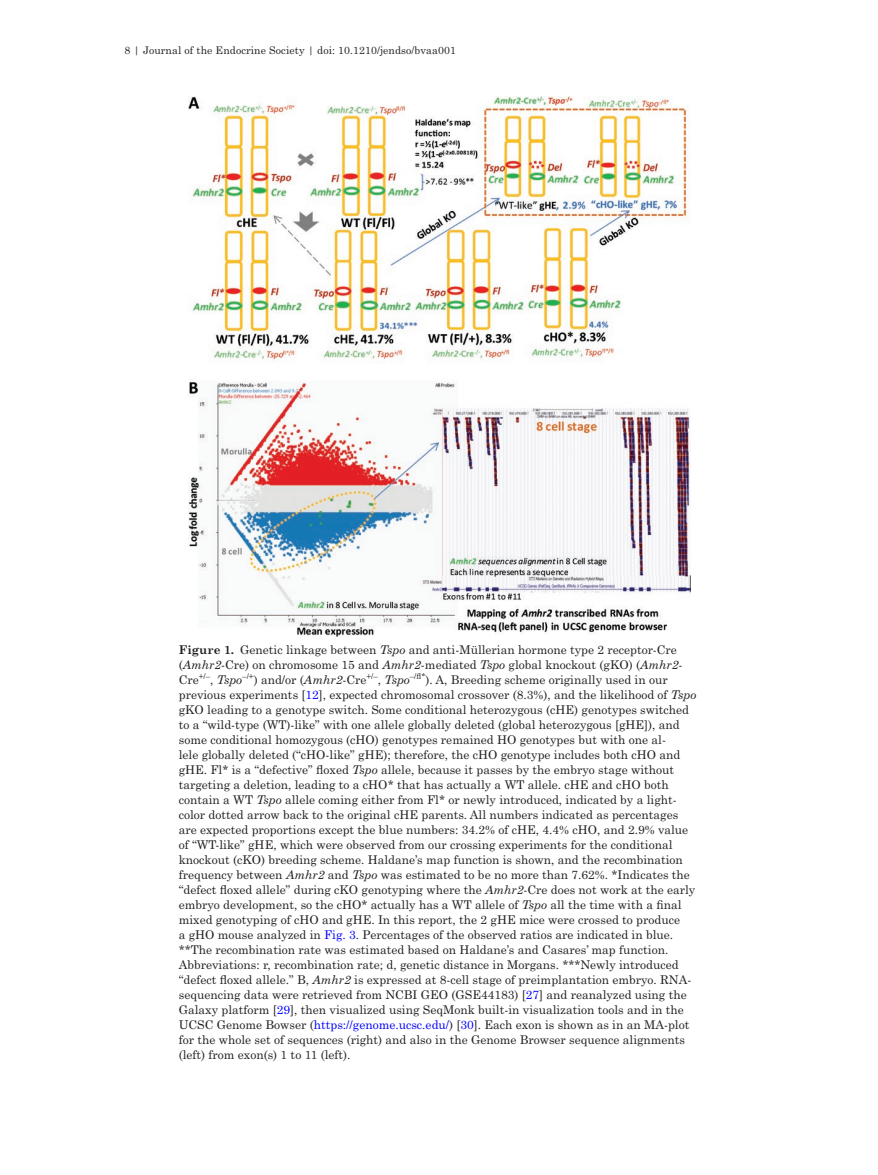
<style>
.page{position:relative;width:878px;height:1175px;background:#fff}
.page>*{position:absolute;margin:0;border:0;box-sizing:border-box;transform-origin:0 0}
.t1{font:12px/15px "Century Schoolbook Std";color:#231f20}
.t2{font:italic 12px "Century Schoolbook Std";color:#231f20}
.t3{font:10.5px "Century Schoolbook Std";letter-spacing:.01em;color:#231f20}
.t4{font:7.95px "Century Schoolbook Std";color:#231f20}
.s1{font-weight:700}
.s2{font-style:italic}
.s3{font-style:normal}
.s4{color:#00f}
</style>
<div class="page">
<img style="left:188px;top:96px;width:502px;height:540px">
<p class="t3" style="left:124px;top:44px;width:333px">8 | Journal of the Endocrine Society | doi: 10.1210/jendso/bvaa001</p>
<p class="t1" style="left:179px;top:642px;width:505px"><span class="s1">Figure 1.</span> Genetic linkage between <span class="s2">Tspo</span> and anti-Müllerian hormone type 2 receptor-Cre (<span class="s2">Amhr2</span>-Cre) on chromosome 15 and <span class="s2">Amhr2</span>-mediated <span class="s2">Tspo</span> global knockout (gKO) (<span class="s2">Amhr2</span>-<br>Cre</p>
<p class="t4" style="left:199px;top:670px;width:13px">+/–</p>
<p class="t2" style="left:210px;top:672px;width:34px"><span class="s3">,</span> Tspo</p>
<p class="t4" style="left:242px;top:670px;width:13px">–/+</p>
<p class="t1" style="left:254px;top:672px;width:114px">) and/or (<span class="s2">Amhr2</span>-Cre</p>
<p class="t4" style="left:366px;top:670px;width:13px">+/–</p>
<p class="t2" style="left:378px;top:672px;width:34px"><span class="s3">,</span> Tspo</p>
<p class="t4" style="left:410px;top:670px;width:17px">–/fl*</p>
<p class="t1" style="left:179px;top:672px;width:519px;text-indent:246px">). A, Breeding scheme originally used in our previous experiments [<span class="s4">12</span>], expected chromosomal crossover (8.3%), and the likelihood of <span class="s2">Tspo </span>gKO leading to a genotype switch. Some conditional heterozygous (cHE) genotypes switched to a “wild-type (WT)-like” with one allele globally deleted (global heterozygous [gHE]), and some conditional homozygous (cHO) genotypes remained HO genotypes but with one al-<br>lele globally deleted (“cHO-like” gHE); therefore, the cHO genotype includes both cHO and gHE. Fl* is a “defective” floxed <span class="s2">Tspo</span> allele, because it passes by the embryo stage without targeting a deletion, leading to a cHO* that has actually a WT allele. cHE and cHO both contain a WT <span class="s2">Tspo</span> allele coming either from Fl* or newly introduced, indicated by a light&shy;color dotted arrow back to the original cHE parents. All numbers indicated as percentages are expected proportions except the blue numbers: 34.2% of cHE, 4.4% cHO, and 2.9% value of “WT-like” gHE, which were observed from our crossing experiments for the conditional knockout (cKO) breeding scheme. Haldane’s map function is shown, and the recombination frequency between <span class="s2">Amhr2</span> and <span class="s2">Tspo</span> was estimated to be no more than 7.62%. *Indicates the “defect floxed allele” during cKO genotyping where the <span class="s2">Amhr2</span>-Cre does not work at the early embryo development, so the cHO* actually has a WT allele of <span class="s2">Tspo</span> all the time with a final mixed genotyping of cHO and gHE. In this report, the 2 gHE mice were crossed to produce<br>a gHO mouse analyzed in <span class="s4">Fig. 3</span>. Percentages of the observed ratios are indicated in blue. **The recombination rate was estimated based on Haldane’s and Casares’ map function.<br>Abbreviations: r, recombination rate; d, genetic distance in Morgans. ***Newly introduced “defect floxed allele.” B, <span class="s2">Amhr2</span> is expressed at 8-cell stage of preimplantation embryo. RNA&shy;sequencing data were retrieved from NCBI GEO (GSE44183) [<span class="s4">27</span>] and reanalyzed using the Galaxy platform [<span class="s4">29</span>], then visualized using SeqMonk built-in visualization tools and in the UCSC Genome Bowser (<span class="s4">https://genome.ucsc.edu/</span>) [<span class="s4">30</span>]. Each exon is shown as in an MA-plot for the whole set of sequences (right) and also in the Genome Browser sequence alignments (left) from exon(s) 1 to 11 (left).</p>
</div>
